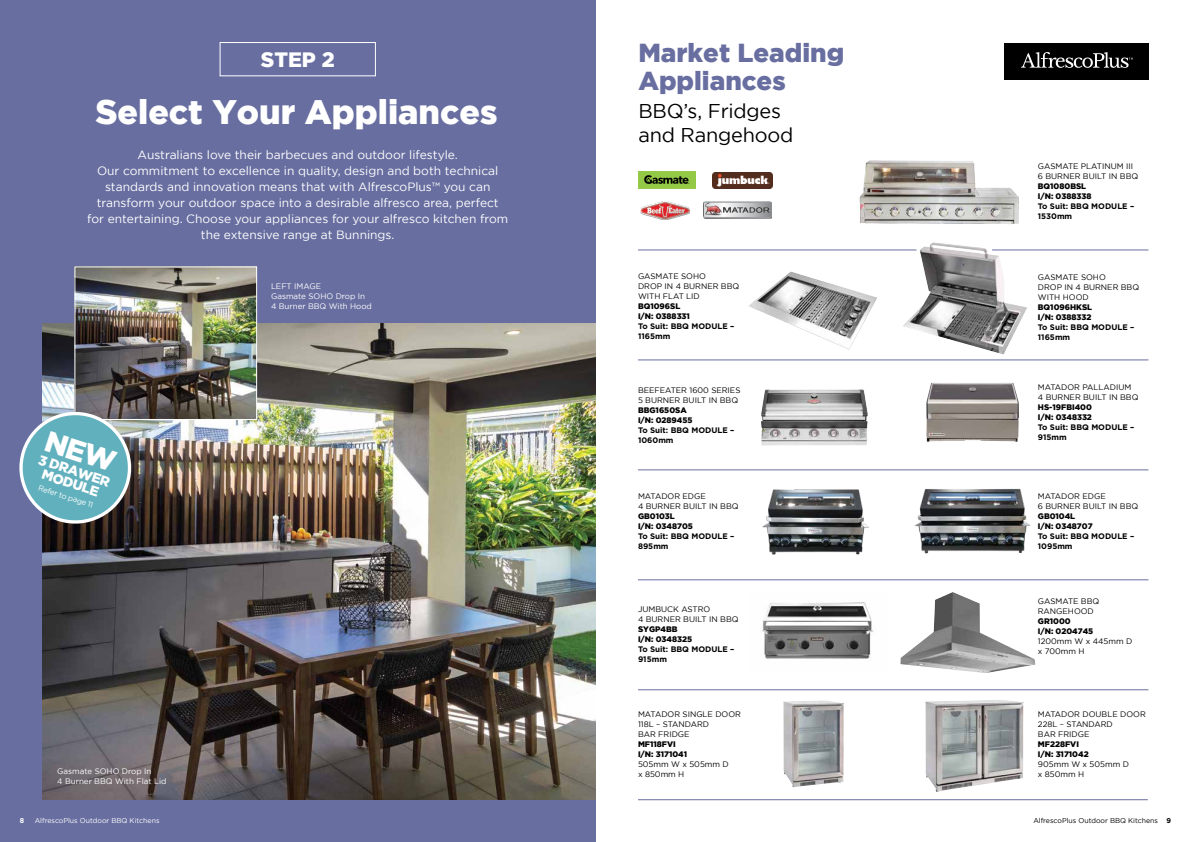
<style>
.page{position:relative;width:1191px;height:842px;background:#fff}
.page>*{position:absolute;margin:0;border:0;box-sizing:border-box;transform-origin:0 0}
.t1{font:900 34px "Gotham";color:#fff}
.t2{font:900 26px/28.2px "Gotham";color:#686ea0}
.t3{font:900 20.7px "Gotham";color:#fff}
.t4{font:19.9px/23.7px "Gotham";letter-spacing:-.01em;color:#000}
.t5{font:900 13.6px "Gotham";color:#fff}
.t6{font:12px/16px "Gotham";color:#fff;text-align:center}
.t7{font:8px/10px "Gotham";color:#000}
.t8{font:900 8px/10px "Gotham";color:#000}
.t9{font:700 8px/10px "Gotham";color:#000}
.t10{font:8px/10px "Gotham";color:#fff}
.t11{font:7.8px "Gotham";color:#fff}
.t12{font:7px "Gotham";color:#000}
.t13{font:7px "Gotham";color:#fff}
.t14{font:700 7px "Gotham";color:#fff}
.s1{font-weight:700}
</style>
<div class="page">
<div style="left:0;top:0;width:595px;height:842px;background:#686ea0"></div>
<img style="left:43px;top:323px;width:552px;height:476px">
<img style="left:76px;top:268px;width:179px;height:150px">
<div style="left:74px;top:266px;width:183px;height:154px;border:1px solid #fff"></div>
<hr style="left:638px;top:470px;width:510px;height:1px;background:#686ea0">
<hr style="left:638px;top:360px;width:510px;height:1px;background:#686ea0">
<hr style="left:638px;top:250px;width:278px;height:1px;background:#686ea0">
<hr style="left:992px;top:250px;width:156px;height:1px;background:#686ea0">
<hr style="left:638px;top:579px;width:510px;height:1px;background:#686ea0">
<hr style="left:638px;top:689px;width:510px;height:1px;background:#686ea0">
<hr style="left:638px;top:799px;width:509px;height:1px;background:#686ea0">
<img style="left:762px;top:602px;width:112px;height:57px">
<img style="left:859px;top:160px;width:159px;height:64px">
<img style="left:749px;top:272px;width:128px;height:78px">
<img style="left:761px;top:389px;width:106px;height:56px">
<img style="left:902px;top:242px;width:125px;height:112px">
<img style="left:925px;top:700px;width:99px;height:92px">
<img style="left:783px;top:700px;width:61px;height:87px">
<img style="left:900px;top:592px;width:135px;height:81px">
<img style="left:926px;top:383px;width:92px;height:59px">
<img style="left:762px;top:489px;width:107px;height:66px">
<img style="left:914px;top:488px;width:117px;height:66px">
<div style="left:220px;top:42px;width:156px;height:34px;border:1px solid #fff"></div>
<div style="left:1003px;top:43px;width:145px;height:37px;background:#000"></div>
<svg style="left:1021px;top:52px;width:112px;height:16px"></svg>
<img style="left:641px;top:201px;width:48px;height:19px">
<img style="left:713px;top:172px;width:59px;height:16px">
<svg style="left:704px;top:202px;width:68px;height:17px"></svg>
<img style="left:704px;top:202px;width:20px;height:15px">
<img style="left:724px;top:208px;width:46px;height:5px">
<div style="left:638px;top:171px;width:57px;height:18px;background:#94c947"></div>
<svg style="left:644px;top:175px;width:45px;height:9px"></svg>
<svg style="left:19px;top:403px;width:121px;height:126px;background:#6c99a5"></svg>
<h3 class="t3" style="left:261px;top:47px;width:75px">STEP 2</h3>
<h1 class="t1" style="left:95px;top:92px;width:404px">Select Your Appliances</h1>
<p class="t6" style="left:87px;top:147px;width:422px">Australians love their barbecues and outdoor lifestyle.<br>Our commitment to excellence in quality, design and both technical standards and innovation means that with AlfrescoPlus™ you can transform your outdoor space into a desirable alfresco area, perfect for entertaining. Choose your appliances for your alfresco kitchen from the extensive range at Bunnings.</p>
<h3 class="t5" style="left:41px;top:452px;width:76px;rotate:18deg">3 DRAWER</h3>
<h3 class="t5" style="left:45px;top:466px;width:61px;rotate:18deg">MODULE</h3>
<p class="t11" style="left:40px;top:483px;width:59px;rotate:18deg">Refer to page 11</p>
<p class="t10" style="left:57px;top:766px;width:111px">Gasmate SOHO Drop In<br>4 Burner BBQ With Flat Lid</p>
<p class="t10" style="left:271px;top:281px;width:102px">LEFT IMAGE<br>Gasmate SOHO Drop In<br>4 Burner BBQ With Hood</p>
<h2 class="t2" style="left:638px;top:38px;width:207px">Market Leading<br>Appliances</h2>
<h3 class="t4" style="left:638px;top:99px;width:157px">BBQ’s, Fridges and Rangehood</h3>
<p class="t7" style="left:638px;top:271px;width:103px">GASMATE SOHO<br>DROP IN 4 BURNER BBQ<br>WITH FLAT LID</p>
<p class="t8" style="left:638px;top:300px;width:53px">BQ1096SL<br>I/N: 0388331</p>
<p class="t9" style="left:638px;top:320px;width:98px">To Suit: BBQ MODULE –<br>1165mm</p>
<p class="t7" style="left:638px;top:385px;width:104px">BEEFEATER 1600 SERIES<br>5 BURNER BUILT IN BBQ</p>
<p class="t8" style="left:638px;top:405px;width:56px">BBG1650SA<br>I/N: 0289455</p>
<p class="t9" style="left:638px;top:425px;width:98px">To Suit: BBQ MODULE –<br>1060mm</p>
<p class="t7" style="left:638px;top:491px;width:102px">MATADOR EDGE<br>4 BURNER BUILT IN BBQ</p>
<p class="t8" style="left:638px;top:511px;width:56px">GB0103L<br>I/N: 0348705</p>
<p class="t9" style="left:638px;top:531px;width:98px">To Suit: BBQ MODULE –<br>895mm</p>
<p class="t7" style="left:638px;top:604px;width:102px">JUMBUCK ASTRO<br>4 BURNER BUILT IN BBQ</p>
<p class="t8" style="left:638px;top:624px;width:56px">SYGP4BB<br>I/N: 0348325</p>
<p class="t9" style="left:638px;top:644px;width:98px">To Suit: BBQ MODULE –<br>915mm</p>
<p class="t7" style="left:638px;top:709px;width:104px">MATADOR SINGLE DOOR<br>118L – STANDARD<br>BAR FRIDGE</p>
<p class="t8" style="left:638px;top:739px;width:51px">MF118FVI<br>I/N: 3171041</p>
<p class="t7" style="left:638px;top:759px;width:92px">505mm W x 505mm D x 850mm H</p>
<p class="t7" style="left:1037px;top:161px;width:102px">GASMATE PLATINUM III<br>6 BURNER BUILT IN BBQ</p>
<p class="t8" style="left:1037px;top:181px;width:55px">BQ1080BSL<br>I/N: 0388338</p>
<p class="t9" style="left:1037px;top:201px;width:98px">To Suit: BBQ MODULE –<br>1530mm</p>
<p class="t7" style="left:1038px;top:272px;width:103px">GASMATE SOHO<br>DROP IN 4 BURNER BBQ<br>WITH HOOD</p>
<p class="t8" style="left:1038px;top:301px;width:56px">BQ1096HKSL<br>I/N: 0388332</p>
<p class="t9" style="left:1038px;top:321px;width:98px">To Suit: BBQ MODULE –<br>1165mm</p>
<p class="t7" style="left:1038px;top:382px;width:102px">MATADOR PALLADIUM<br>4 BURNER BUILT IN BBQ</p>
<p class="t8" style="left:1038px;top:402px;width:56px">HS-19FBI400<br>I/N: 0348332</p>
<p class="t9" style="left:1038px;top:422px;width:98px">To Suit: BBQ MODULE –<br>915mm</p>
<p class="t7" style="left:1037px;top:491px;width:102px">MATADOR EDGE<br>6 BURNER BUILT IN BBQ</p>
<p class="t8" style="left:1037px;top:511px;width:56px">GB0104L<br>I/N: 0348707</p>
<p class="t9" style="left:1037px;top:531px;width:98px">To Suit: BBQ MODULE –<br>1095mm</p>
<p class="t7" style="left:1037px;top:596px;width:63px">GASMATE BBQ<br>RANGEHOOD</p>
<p class="t8" style="left:1037px;top:616px;width:57px">GR1000<br>I/N: 0204745</p>
<p class="t7" style="left:1037px;top:636px;width:96px">1200mm W x 445mm D x 700mm H</p>
<p class="t7" style="left:1038px;top:709px;width:109px">MATADOR DOUBLE DOOR<br>228L – STANDARD<br>BAR FRIDGE</p>
<p class="t8" style="left:1038px;top:739px;width:52px">MF228FVI<br>I/N: 3171042</p>
<p class="t7" style="left:1038px;top:759px;width:93px">905mm W x 505mm D x 850mm H</p>
<p class="t14" style="left:20px;top:817px;width:6px">8</p>
<p class="t13" style="left:35px;top:817px;width:126px">AlfrescoPlus Outdoor BBQ Kitchens</p>
<p class="t12" style="left:1033px;top:817px;width:139px">AlfrescoPlus Outdoor BBQ Kitchens <span class="s1">9</span></p>
</div>
